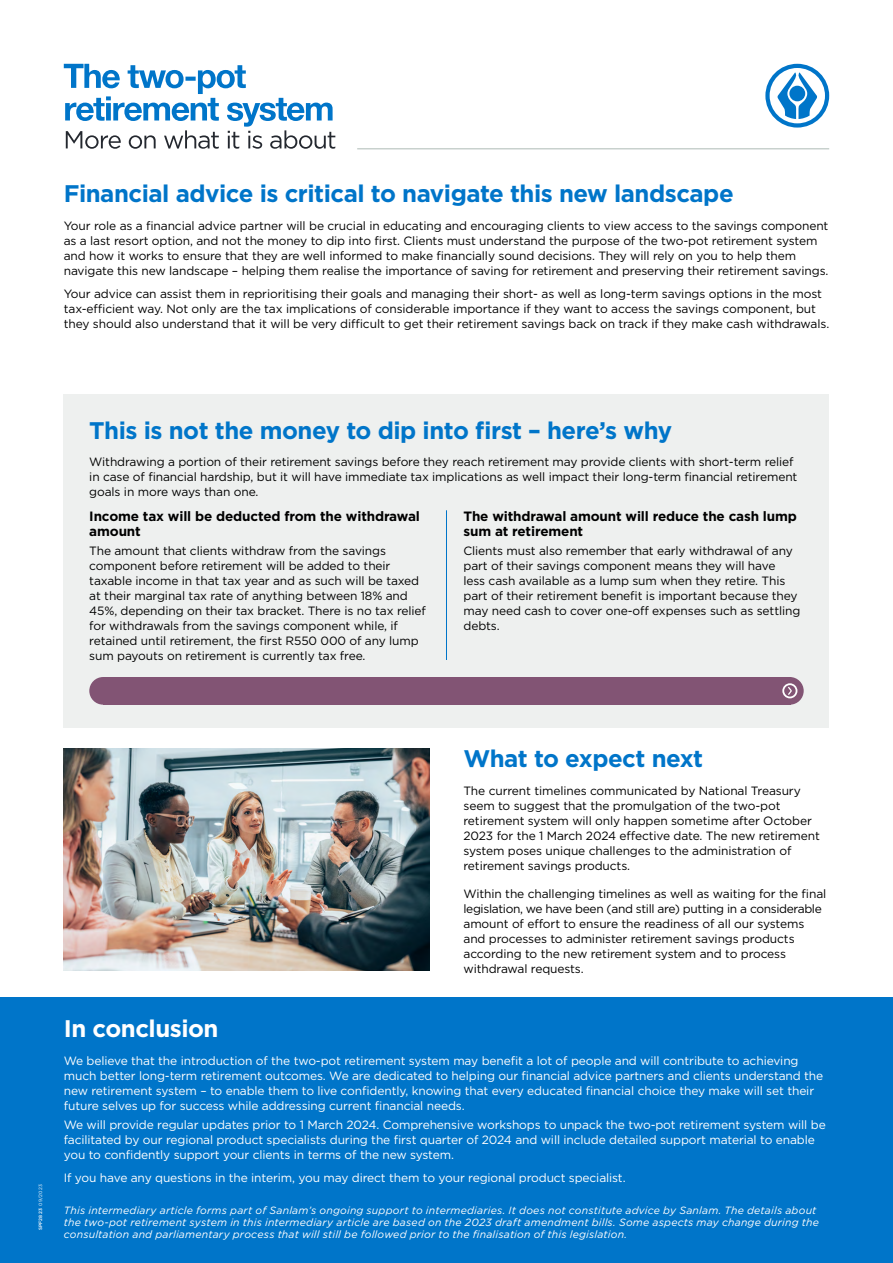
<style>
.page{position:relative;width:893px;height:1263px;background:#fff}
.page>*{position:absolute;margin:0;border:0;box-sizing:border-box;transform-origin:0 0}
.t1{font:700 24px "Gotham";letter-spacing:-.02em;color:#0075c9}
.t2{font:700 24px "Gotham";letter-spacing:-.02em;color:#fff}
.t3{font:700 13.5px/15px "Gotham";letter-spacing:-.01em;color:#000}
.t4{font:12px/15px "Gotham";letter-spacing:-.01em;color:#000}
.t5{font:12px/15px "Gotham";letter-spacing:-.01em;color:#fff}
.t6{font:italic 10.5px/12px "Gotham";letter-spacing:.015em;color:#fff}
.t7{font:500 4.65px "Gotham";letter-spacing:.035em;color:#fff}
.s1{font-weight:400}
</style>
<div class="page">
<div style="left:64px;top:394px;width:765px;height:333px;background:#eef0ef"></div>
<div style="left:89px;top:677px;width:28px;height:28px;background:#825474;border-radius:50%"></div>
<div style="left:104px;top:677px;width:687px;height:28px;background:#825474"></div>
<div style="left:776px;top:677px;width:28px;height:28px;background:#825474;border-radius:50%"></div>
<div style="left:782px;top:683px;width:15px;height:15px;border:2px solid #fff;border-radius:50%"></div>
<svg style="left:788px;top:687px;width:4px;height:8px"></svg>
<div style="left:0;top:997px;width:893px;height:266px;background:#0075c9"></div>
<svg style="left:765px;top:64px;width:64px;height:64px"></svg>
<div style="left:770px;top:68px;width:55px;height:55px;background:#fff;border-radius:50%"></div>
<svg style="left:778px;top:72px;width:39px;height:47px"></svg>
<hr style="left:357px;top:148px;width:472px;height:1px;background:#adbab5">
<svg style="left:64px;top:64px;width:271px;height:85px"></svg>
<img style="left:64px;top:749px;width:365px;height:222px">
<hr style="left:446px;top:510px;width:1px;height:150px;background:#0075c9">
<h1 class="t1" style="left:64px;top:178px;width:671px">Financial advice is critical to navigate this new landscape</h1>
<p class="t4" style="left:64px;top:218px;width:766px">Your role as a financial advice partner will be crucial in educating and encouraging clients to view access to the savings component as a last resort option, and not the money to dip into first. Clients must understand the purpose of the two-pot retirement system and how it works to ensure that they are well informed to make financially sound decisions. They will rely on you to help them navigate this new landscape – helping them realise the importance of saving for retirement and preserving their retirement savings.</p>
<p class="t4" style="left:64px;top:286px;width:767px">Your advice can assist them in reprioritising their goals and managing their short- as well as long-term savings options in the most tax-efficient way. Not only are the tax implications of considerable importance if they want to access the savings component, but they should also understand that it will be very difficult to get their retirement savings back on track if they make cash withdrawals.</p>
<h1 class="t1" style="left:89px;top:414px;width:584px">This is not the money to dip into first – here’s why</h1>
<p class="t4" style="left:89px;top:454px;width:710px">Withdrawing a portion of their retirement savings before they reach retirement may provide clients with short-term relief in case of financial hardship, but it will have immediate tax implications as well impact their long-term financial retirement goals in more ways than one.</p>
<p class="t3" style="left:89px;top:508px;width:332px">Income tax will be deducted from the withdrawal amount</p>
<p class="t4" style="left:89px;top:543px;width:338px">The amount that clients withdraw from the savings component before retirement will be added to their taxable income in that tax year and as such will be taxed at their marginal tax rate of anything between 18% and 45%, depending on their tax bracket. There is no tax relief for withdrawals from the savings component while, if retained until retirement, the first R550 000 of any lump sum payouts on retirement is currently tax free.</p>
<p class="t3" style="left:463px;top:508px;width:335px">The withdrawal amount will reduce the cash lump sum at retirement</p>
<p class="t4" style="left:463px;top:543px;width:338px">Clients must also remember that early withdrawal of any part of their savings component means they will have<br>less cash available as a lump sum when they retire. This part of their retirement benefit is important because they may need cash to cover one-off expenses such as settling debts.</p>
<p class="t7" style="left:37px;top:1230px;width:47px;rotate:-90deg">SPF2823 <span class="s1">09/2023</span></p>
<h1 class="t1" style="left:463px;top:743px;width:241px">What to expect next</h1>
<p class="t4" style="left:463px;top:783px;width:358px">The current timelines communicated by National Treasury seem to suggest that the promulgation of the two-pot retirement system will only happen sometime after October 2023 for the 1 March 2024 effective date. The new retirement system poses unique challenges to the administration of retirement savings products.</p>
<p class="t4" style="left:463px;top:886px;width:364px">Within the challenging timelines as well as waiting for the final legislation, we have been (and still are) putting in a considerable amount of effort to ensure the readiness of all our systems and processes to administer retirement savings products according to the new retirement system and to process withdrawal requests.</p>
<h1 class="t2" style="left:64px;top:1013px;width:156px">In conclusion</h1>
<p class="t5" style="left:64px;top:1053px;width:761px">We believe that the introduction of the two-pot retirement system may benefit a lot of people and will contribute to achieving much better long-term retirement outcomes. We are dedicated to helping our financial advice partners and clients understand the new retirement system – to enable them to live confidently, knowing that every educated financial choice they make will set their future selves up for success while addressing current financial needs.</p>
<p class="t5" style="left:64px;top:1117px;width:763px">We will provide regular updates prior to 1 March 2024. Comprehensive workshops to unpack the two-pot retirement system will be facilitated by our regional product specialists during the first quarter of 2024 and will include detailed support material to enable you to confidently support your clients in terms of the new system.</p>
<p class="t5" style="left:64px;top:1169px;width:563px">If you have any questions in the interim, you may direct them to your regional product specialist.</p>
<p class="t6" style="left:64px;top:1204px;width:757px">This intermediary article forms part of Sanlam’s ongoing support to intermediaries. It does not constitute advice by Sanlam. The details about the two-pot retirement system in this intermediary article are based on the 2023 draft amendment bills. Some aspects may change during the consultation and parliamentary process that will still be followed prior to the finalisation of this legislation.</p>
</div>
